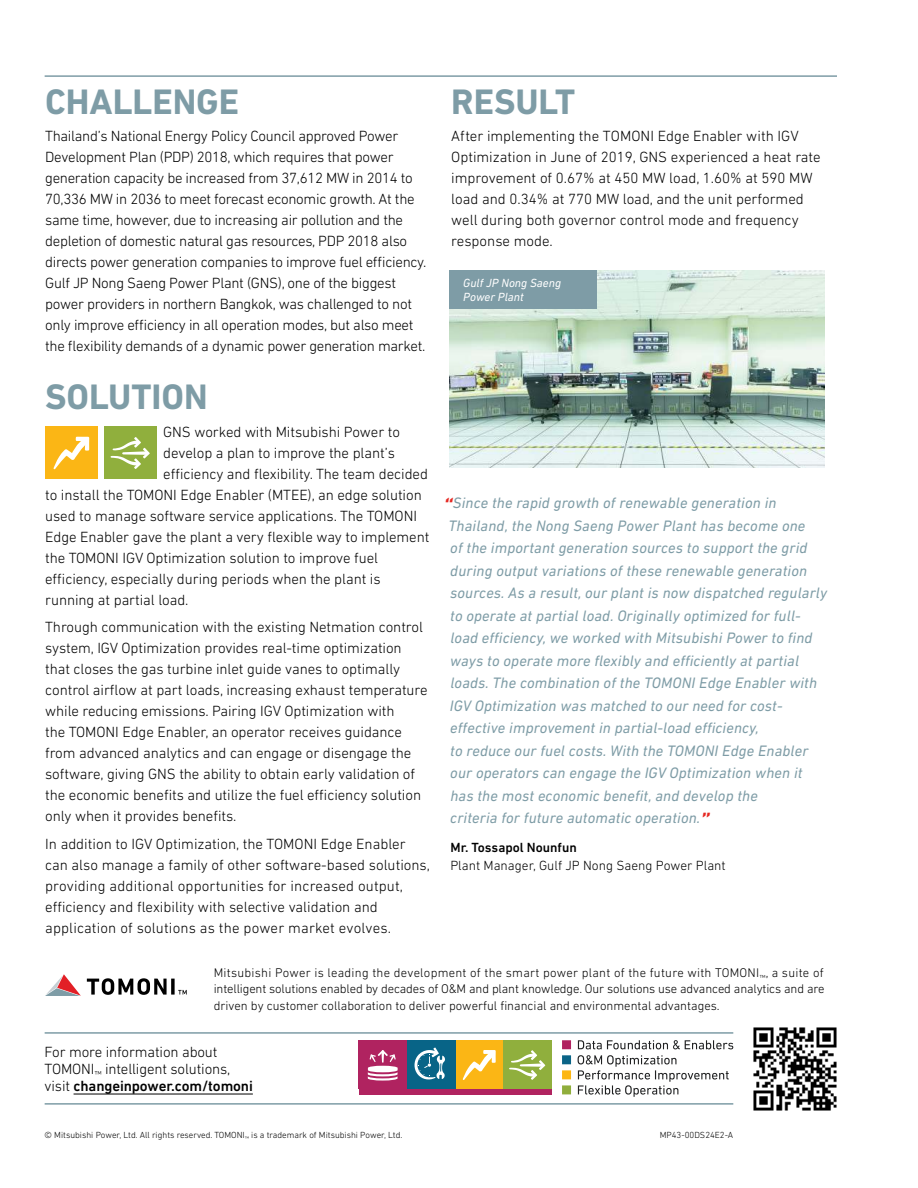
<style>
.page{position:relative;width:918px;height:1188px;background:#fff}
.page>*{position:absolute;margin:0;border:0;box-sizing:border-box;transform-origin:0 0}
.t1{font:700 36px "DIN Next LT Pro";color:#7e9ca6}
.t2{font:italic 15.3px/22.5px "DIN Next LT Pro";letter-spacing:.01em;color:#7e9ca6}
.t3{font:300 15px/21px "DIN Next LT Pro";letter-spacing:-.005em;color:#000}
.t4{font:300 13.5px "DIN Next LT Pro";color:#000}
.t5{font:500 13.5px "DIN Next LT Pro";color:#000}
.t6{font:300 12.75px/16.5px "DIN Next LT Pro";color:#000;text-align:justify}
.t7{font:italic 12px/14.4px "DIN Next LT Pro";color:#fff}
.t8{font:300 9px "DIN Next LT Pro";color:#000}
.s1{font-weight:700;font-size:22.5px;color:#e52822}
.s2{font-weight:500}
</style>
<div class="page">
<div style="left:45px;top:426px;width:52px;height:52px;background:#fbb615"></div>
<svg style="left:53px;top:437px;width:36px;height:33px"></svg>
<div style="left:104px;top:426px;width:52px;height:52px;background:#90af3d"></div>
<svg style="left:110px;top:437px;width:40px;height:32px"></svg>
<hr style="left:45px;top:75px;width:792px;height:2px;background:#7e9ca6">
<svg style="left:45px;top:974px;width:36px;height:22px"></svg>
<svg style="left:87px;top:978px;width:80px;height:17px"></svg>
<svg style="left:171px;top:979px;width:4px;height:16px"></svg>
<svg style="left:178px;top:990px;width:9px;height:5px"></svg>
<hr style="left:74px;top:1094px;width:179px;height:1px;background:#000">
<hr style="left:45px;top:1103px;width:688px;height:2px;background:#7e9ca6">
<hr style="left:45px;top:1032px;width:688px;height:2px;background:#7e9ca6">
<img style="left:753px;top:1027px;width:84px;height:83px">
<div style="left:359px;top:1040px;width:48px;height:48px;background:#b02360"></div>
<div style="left:359px;top:1088px;width:192px;height:7px;background:#b02360"></div>
<svg style="left:368px;top:1050px;width:30px;height:31px"></svg>
<div style="left:455px;top:1040px;width:48px;height:48px;background:#fbb615"></div>
<svg style="left:463px;top:1050px;width:33px;height:30px"></svg>
<div style="left:407px;top:1040px;width:48px;height:48px;background:#086487"></div>
<svg style="left:414px;top:1047px;width:31px;height:33px"></svg>
<div style="left:503px;top:1040px;width:48px;height:48px;background:#90af3d"></div>
<svg style="left:509px;top:1050px;width:36px;height:30px"></svg>
<div style="left:562px;top:1040px;width:9px;height:9px;background:#b02260"></div>
<div style="left:562px;top:1055px;width:9px;height:9px;background:#0a6487"></div>
<div style="left:562px;top:1070px;width:9px;height:9px;background:#fcb613"></div>
<div style="left:562px;top:1085px;width:9px;height:9px;background:#90ae3c"></div>
<svg style="left:578px;top:1040px;width:155px;height:9px"></svg>
<svg style="left:578px;top:1055px;width:151px;height:42px"></svg>
<img style="left:450px;top:271px;width:375px;height:196px">
<div style="left:450px;top:271px;width:147px;height:38px;background:#7e9ca6"></div>
<h1 class="t1" style="left:45px;top:80px;width:196px">CHALLENGE</h1>
<p class="t3" style="left:45px;top:127px;width:383px">Thailand’s National Energy Policy Council approved Power Development Plan (PDP) 2018, which requires that power generation capacity be increased from 37,612 MW in 2014 to 70,336 MW in 2036 to meet forecast economic growth. At the same time, however, due to increasing air pollution and the depletion of domestic natural gas resources, PDP 2018 also directs power generation companies to improve fuel efficiency.<br>Gulf JP Nong Saeng Power Plant (GNS), one of the biggest power providers in northern Bangkok, was challenged to not only improve efficiency in all operation modes, but also meet the flexibility demands of a dynamic power generation market.</p>
<h1 class="t1" style="left:45px;top:375px;width:164px">SOLUTION</h1>
<p class="t3" style="left:163px;top:422px;width:238px">GNS worked with Mitsubishi Power to</p>
<p class="t3" style="left:163px;top:443px;width:233px">develop a plan to improve the plant’s</p>
<p class="t3" style="left:163px;top:463px;width:266px">efficiency and flexibility. The team decided</p>
<p class="t3" style="left:45px;top:485px;width:378px">to install the TOMONI Edge Enabler (MTEE), an edge solution</p>
<p class="t3" style="left:45px;top:506px;width:373px">used to manage software service applications. The TOMONI</p>
<p class="t3" style="left:45px;top:526px;width:386px">Edge Enabler gave the plant a very flexible way to implement</p>
<p class="t3" style="left:45px;top:548px;width:335px">the TOMONI IGV Optimization solution to improve fuel</p>
<p class="t3" style="left:45px;top:568px;width:337px">efficiency, especially during periods when the plant is</p>
<p class="t3" style="left:45px;top:590px;width:145px">running at partial load.</p>
<p class="t3" style="left:45px;top:617px;width:384px">Through communication with the existing Netmation control system, IGV Optimization provides real-time optimization that closes the gas turbine inlet guide vanes to optimally control airflow at part loads, increasing exhaust temperature while reducing emissions. Pairing IGV Optimization with<br>the TOMONI Edge Enabler, an operator receives guidance from advanced analytics and can engage or disengage the software, giving GNS the ability to obtain early validation of the economic benefits and utilize the fuel efficiency solution only when it provides benefits.</p>
<p class="t3" style="left:45px;top:834px;width:386px">In addition to IGV Optimization, the TOMONI Edge Enabler can also manage a family of other software-based solutions, providing additional opportunities for increased output, efficiency and flexibility with selective validation and application of solutions as the power market evolves.</p>
<h1 class="t1" style="left:451px;top:80px;width:126px">RESULT</h1>
<p class="t3" style="left:451px;top:127px;width:371px">After implementing the TOMONI Edge Enabler with IGV Optimization in June of 2019, GNS experienced a heat rate improvement of 0.67% at 450 MW load, 1.60% at 590 MW load and 0.34% at 770 MW load, and the unit performed well during both governor control mode and frequency response mode.</p>
<p class="t7" style="left:463px;top:276px;width:99px">Gulf JP Nong Saeng<br>Power Plant</p>
<p class="t2" style="left:449px;top:493px;width:380px;text-indent:-5px"><span class="s1">“</span>Since the rapid growth of renewable generation in Thailand, the Nong Saeng Power Plant has become one<br>of the important generation sources to support the grid during output variations of these renewable generation sources. As a result, our plant is now dispatched regularly to operate at partial load. Originally optimized for full&shy;load efficiency, we worked with Mitsubishi Power to find ways to operate more flexibly and efficiently at partial loads. The combination of the TOMONI Edge Enabler with IGV Optimization was matched to our need for cost&shy;effective improvement in partial-load efficiency,<br>to reduce our fuel costs. With the TOMONI Edge Enabler our operators can engage the IGV Optimization when it has the most economic benefit, and develop the<br>criteria for future automatic operation.<span class="s1">”</span></p>
<p class="t5" style="left:451px;top:843px;width:128px">Mr. Tossapol Nounfun</p>
<p class="t4" style="left:450px;top:860px;width:277px">Plant Manager, Gulf JP Nong Saeng Power Plant</p>
<p class="t6" style="left:214px;top:965px;width:612px">Mitsubishi Power is leading the development of the smart power plant of the future with TOMONI<sub>™</sub>, a suite of intelligent solutions enabled by decades of O&amp;M and plant knowledge. Our solutions use advanced analytics and are driven by customer collaboration to deliver powerful financial and environmental advantages.</p>
<p class="t3" style="left:45px;top:1044px;width:210px;line-height:17.4px">For more information about<br>TOMONI<sub>™</sub> intelligent solutions, visit <span class="s2">changeinpower.com/tomoni</span></p>
<p class="t8" style="left:45px;top:1131px;width:359px">© Mitsubishi Power, Ltd. All rights reserved. TOMONI<sub>™</sub> is a trademark of Mitsubishi Power, Ltd.</p>
<p class="t8" style="left:660px;top:1131px;width:75px">MP43-00DS24E2-A</p>
</div>
